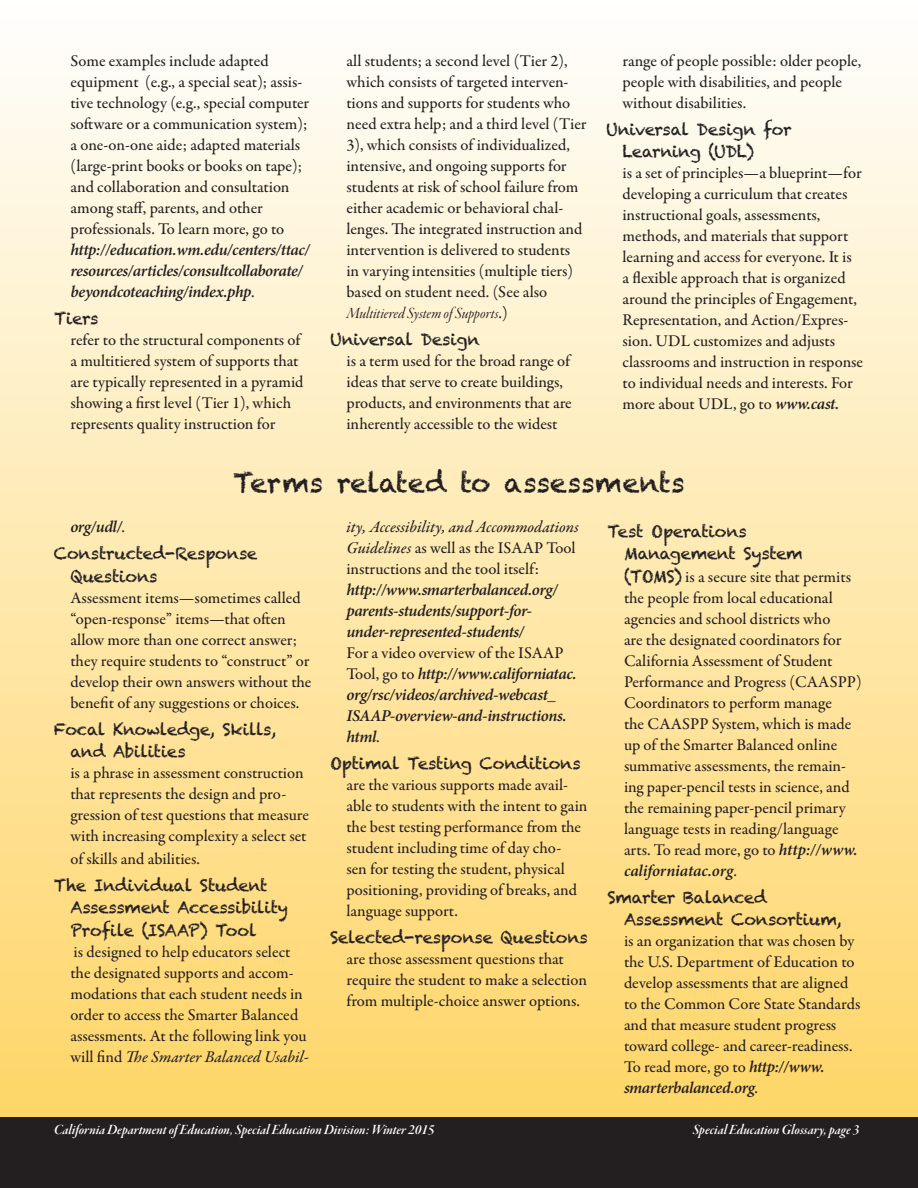
<style>
.page{position:relative;width:918px;height:1188px;background:#fff}
.page>*{position:absolute;margin:0;border:0;box-sizing:border-box;transform-origin:0 0}
.Glossary_entry{font:27px "Chalkduster";color:#231f20}
.Glossary_entry-2{font:500 16.5px/21px "Garamond Premr Pro";color:#231f20}
.Glossary_entry-3{font:italic 600 16.5px/21px "Minion Pro";letter-spacing:-.02em;color:#231f20}
.Glossary_entry-4{font:16.5px/22.5px "Chalkduster";letter-spacing:-.015em;color:#231f20}
.t1{font:15px "Garamond Premr Pro Smbd It Disp";color:#fff}
.s1{font-family:"Minion Pro";font-weight:600;font-style:italic}
.s2{font-family:"Chalkduster";font-weight:400}
.s3{font-family:"Garamond Premr Pro It Disp";font-weight:400}
.s4{font-family:"Garamond Premr Pro";font-weight:500;font-style:normal}
.s5{font-family:"Garamond Premr Pro Med It";font-weight:400}
.s6{font-family:"Garamond Premr Pro Med It";font-weight:400;font-style:normal}
.s7{font-family:"Garamond Premr Pro";font-weight:500}
</style>
<div class="page">
<div style="left:0;top:0;width:918px;height:1188px;background:linear-gradient(to bottom,#fefefc,#ffd35d)"></div>
<div style="left:0;top:1117px;width:918px;height:71px;background:#231f20"></div>
<p class="Glossary_entry-2" style="left:70px;top:51px;width:241px">Some examples include adapted equipment (e.g., a special seat); assis&shy;tive technology (e.g., special computer software or a communication system); a one-on-one aide; adapted materials (large-print books or books on tape); and collaboration and consultation among staff, parents, and other professionals. To learn more, go to <span class="s1">http://education.wm.edu/centers/ttac/ resources/articles/consultcollaborate/ beyondcoteaching/index.php</span>.</p>
<p class="Glossary_entry-2" style="left:70px;top:309px;width:235px;text-indent:-16px"><span class="s2">Tiers<br></span>refer to the structural components of a multitiered system of supports that are typically represented in a pyramid showing a first level (Tier 1), which represents quality instruction for</p>
<p class="Glossary_entry-2" style="left:346px;top:51px;width:241px">all students; a second level (Tier 2), which consists of targeted interven&shy;tions and supports for students who need extra help; and a third level (Tier 3), which consists of individualized, intensive, and ongoing supports for students at risk of school failure from either academic or behavioral chal&shy;lenges. The integrated instruction and intervention is delivered to students in varying intensities (multiple tiers) based on student need. (See also <span class="s3">Multitiered System of Supports</span>.)</p>
<p class="Glossary_entry-2" style="left:346px;top:330px;width:227px;text-indent:-16px"><span class="s2">Universal Design<br></span>is a term used for the broad range of ideas that serve to create buildings, products, and environments that are inherently accessible to the widest</p>
<p class="Glossary_entry-2" style="left:622px;top:51px;width:240px">range of people possible: older people, people with disabilities, and people without disabilities.</p>
<p class="Glossary_entry-4" style="left:622px;top:118px;width:171px;text-indent:-16px">Universal Design for<br>Learning (UDL)</p>
<p class="Glossary_entry-2" style="left:622px;top:163px;width:242px">is a set of principles—a blueprint—for developing a curriculum that creates instructional goals, assessments, methods, and materials that support learning and access for everyone. It is<br>a flexible approach that is organized around the principles of Engagement, Representation, and Action/Expres&shy;sion. UDL customizes and adjusts classrooms and instruction in response to individual needs and interests. For more about UDL, go to <span class="s1">www.cast.</span></p>
<p class="Glossary_entry" style="left:233px;top:467px;width:453px">Terms related to assessments</p>
<p class="Glossary_entry-3" style="left:70px;top:517px;width:56px">org/udl/<span class="s4">.</span></p>
<p class="Glossary_entry-4" style="left:70px;top:543px;width:189px;text-indent:-16px">Constructed-Response<br>Questions</p>
<p class="Glossary_entry-2" style="left:70px;top:588px;width:243px">Assessment items—sometimes called “open-response” items—that often allow more than one correct answer; they require students to “construct” or develop their own answers without the benefit of any suggestions or choices.</p>
<p class="Glossary_entry-4" style="left:70px;top:718px;width:207px;text-indent:-16px">Focal Knowledge, Skills, and Abilities</p>
<p class="Glossary_entry-2" style="left:70px;top:763px;width:240px">is a phrase in assessment construction that represents the design and pro&shy;gression of test questions that measure with increasing complexity a select set</p>
<p class="Glossary_entry-2" style="left:70px;top:849px;width:131px">of skills and abilities.</p>
<p class="Glossary_entry-4" style="left:70px;top:874px;width:219px;text-indent:-16px">The Individual Student<br>Assessment Accessibility<br>Profile (ISAAP) Tool</p>
<p class="Glossary_entry-2" style="left:70px;top:942px;width:240px">is designed to help educators select the designated supports and accom&shy;modations that each student needs in order to access the Smarter Balanced assessments. At the following link you will find <span class="s5">The Smarter Balanced Usabil-</span></p>
<p class="Glossary_entry-3" style="left:346px;top:517px;width:234px"><span class="s6">ity, Accessibility, and Accommodations Guidelines</span> <span class="s4">as well as the ISAAP Tool instructions and the tool itself: </span>http://www.smarterbalanced.org/ parents-students/support-for&shy;under-represented-students/<br><span class="s4">For a video overview of the ISAAP Tool, go to</span> http://www.californiatac. org/rsc/videos/archived-webcast_ ISAAP-overview-and-instructions. html<span class="s4">.</span></p>
<p class="Glossary_entry-2" style="left:347px;top:754px;width:242px;text-indent:-17px"><span class="s2">Optimal Testing Conditions </span>are the various supports made avail&shy;able to students with the intent to gain the best testing performance from the student including time of day cho-<br>sen for testing the student, physical positioning, providing of breaks, and language support.</p>
<p class="Glossary_entry-2" style="left:347px;top:928px;width:243px;text-indent:-16px"><span class="s2">Selected-response Questions </span>are those assessment questions that require the student to make a selection from multiple-choice answer options.</p>
<p class="Glossary_entry-4" style="left:624px;top:520px;width:229px;text-indent:-16px">Test Operations<br>Management System (TOMS) <span class="s7">is a secure site that permits</span></p>
<p class="Glossary_entry-2" style="left:624px;top:587px;width:239px">the people from local educational agencies and school districts who<br>are the designated coordinators for California Assessment of Student Performance and Progress (CAASPP)<br>Coordinators to perform manage<br>the CAASPP System, which is made up of the Smarter Balanced online summative assessments, the remain&shy;ing paper-pencil tests in science, and the remaining paper-pencil primary language tests in reading/language arts. To read more, go to <span class="s1">http://www. californiatac.org</span>.</p>
<p class="Glossary_entry-4" style="left:624px;top:886px;width:219px;text-indent:-16px">Smarter Balanced<br>Assessment Consortium,</p>
<p class="Glossary_entry-2" style="left:624px;top:931px;width:238px">is an organization that was chosen by the U.S. Department of Education to develop assessments that are aligned to the Common Core State Standards and that measure student progress toward college- and career-readiness.<br>To read more, go to <span class="s1">http://www. smarterbalanced.org</span>.</p>
<p class="t1" style="left:54px;top:1122px;width:382px">California Department of Education, Special Education Division: Winter 2015</p>
<p class="t1" style="left:693px;top:1122px;width:168px">Special Education Glossary, page 3</p>
</div>
